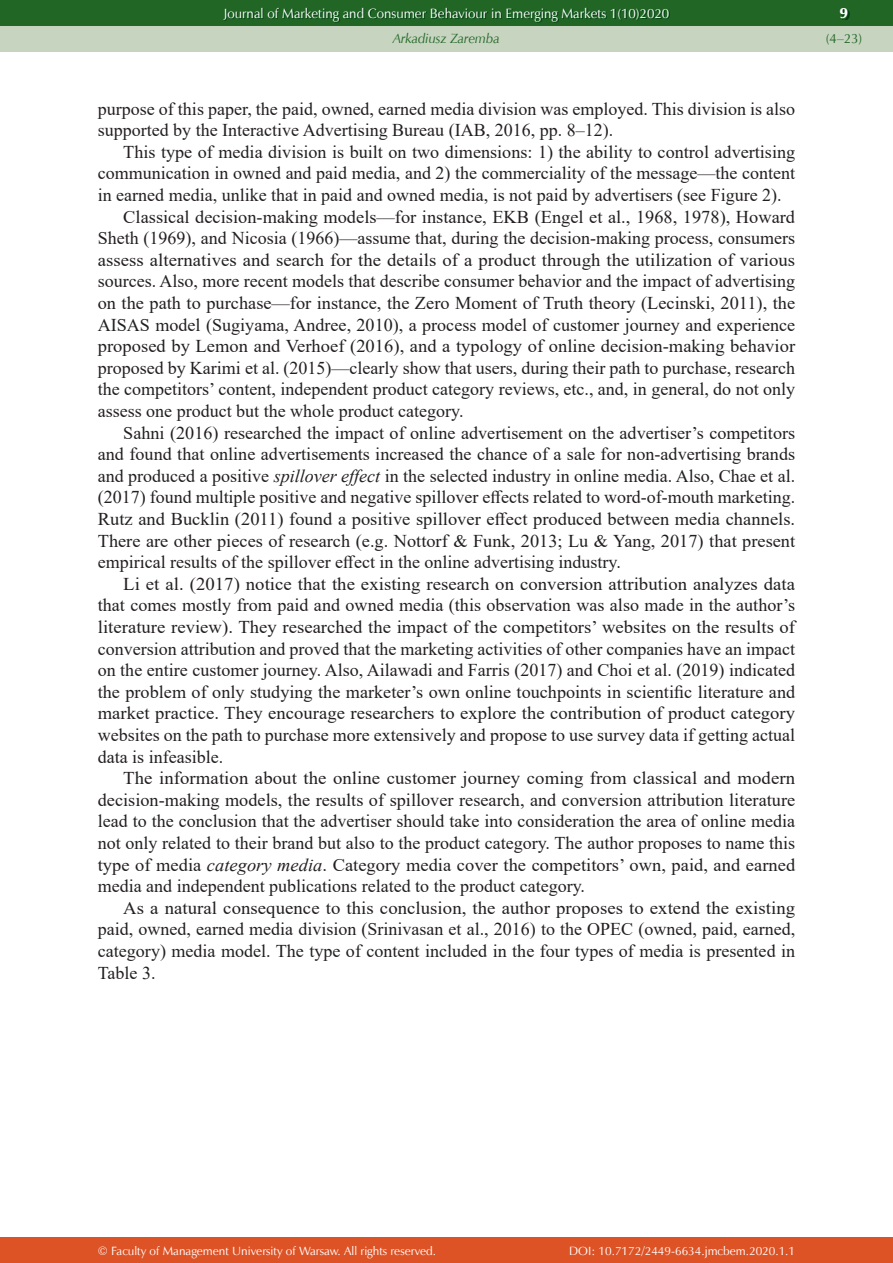
<style>
.page{position:relative;width:893px;height:1263px;background:#fff}
.page>*{position:absolute;margin:0;border:0;box-sizing:border-box;transform-origin:0 0}
.t1{font:18px/21.6px "Times New Roman";color:#231f20}
.t2{font:18px "Times New Roman";color:#231f20;scale:1.04 1}
.t3{font:15px "Zapf Humnst Ult EU";color:#fff}
.t4{font:13.5px "Zapf Humnst EU";color:#fff}
.t5{font:italic 13.5px "Zapf Humnst EU";color:#226625}
.t6{font:13.5px "Zapf Humnst EU";color:#226625}
.t7{font:12px "Zapf Humnst EU";color:#fff}
.s1{font-style:italic}
</style>
<div class="page">
<div style="left:0;top:0;width:893px;height:51px;background:#c6d4c0"></div>
<div style="left:0;top:1237px;width:893px;height:26px;background:#dd5326"></div>
<div style="left:0;top:0;width:893px;height:26px;background:#226625"></div>
<img style="left:224px;top:9px;width:445px;height:14px">
<svg style="left:841px;top:10px;width:8px;height:10px"></svg>
<p class="t4" style="left:224px;top:5px;width:447px">Journal of Marketing and Consumer Behaviour in Emerging Markets 1(10)2020</p>
<p class="t5" style="left:393px;top:30px;width:108px">Arkadiusz Zaremba</p>
<p class="t1" style="left:98px;top:98px;width:699px">purpose of this paper, the paid, owned, earned media division was employed. This division is also supported by the Interactive Advertising Bureau (IAB, 2016, pp. 8–12).</p>
<p class="t1" style="left:123px;top:141px;width:673px">This type of media division is built on two dimensions: 1) the ability to control advertising</p>
<p class="t1" style="left:98px;top:162px;width:699px">communication in owned and paid media, and 2) the commerciality of the message—the content</p>
<p class="t1" style="left:98px;top:184px;width:685px">in earned media, unlike that in paid and owned media, is not paid by advertisers (see Figure 2).</p>
<p class="t1" style="left:123px;top:206px;width:673px">Classical decision-making models—for instance, EKB (Engel et al., 1968, 1978), Howard</p>
<p class="t1" style="left:98px;top:227px;width:699px">Sheth (1969), and Nicosia (1966)—assume that, during the decision-making process, consumers</p>
<p class="t2" style="left:98px;top:250px;width:672px">assess alternatives and search for the details of a product through the utilization of various</p>
<p class="t1" style="left:98px;top:270px;width:699px">sources. Also, more recent models that describe consumer behavior and the impact of advertising</p>
<p class="t1" style="left:98px;top:292px;width:699px">on the path to purchase—for instance, the Zero Moment of Truth theory (Lecinski, 2011), the</p>
<p class="t1" style="left:98px;top:314px;width:699px">AISAS model (Sugiyama, And ree, 2010), a process model of customer journey and experience</p>
<p class="t1" style="left:98px;top:335px;width:699px">proposed by Lemon and Verhoef (2016), and a typology of online decision-making behavior</p>
<p class="t1" style="left:98px;top:357px;width:699px">proposed by Karimi et al. (2015)—clearly show that users, during their path to purchase, research</p>
<p class="t1" style="left:98px;top:378px;width:699px">the competitors’ content, independent product category reviews, etc., and, in general, do not only</p>
<p class="t1" style="left:98px;top:400px;width:367px">assess one product but the whole product category.</p>
<p class="t1" style="left:123px;top:422px;width:673px">Sahni (2016) researched the impact of online advertisement on the advertiser’s competitors</p>
<p class="t1" style="left:98px;top:443px;width:699px">and found that online advertisements increased the chance of a sale for non-advertising brands</p>
<p class="t1" style="left:98px;top:465px;width:699px">and produced a positive <span class="s1">spillover effect</span> in the selected industry in online media. Also, Chae et al.</p>
<p class="t1" style="left:98px;top:486px;width:699px">(2017) found multiple positive and negative spillover effects related to word-of-mouth marketing.</p>
<p class="t1" style="left:98px;top:508px;width:699px">Rutz and Bucklin (2011) found a positive spillover effect produced between media channels.</p>
<p class="t1" style="left:98px;top:530px;width:699px">There are other pieces of research (e.g. Nottorf &amp; Funk, 2013; Lu &amp; Yang, 2017) that present</p>
<p class="t1" style="left:98px;top:551px;width:525px">empirical results of the spillover effect in the online advertising industry.</p>
<p class="t2" style="left:123px;top:574px;width:647px">Li et al. (2017) notice that the existing research on conversion attribution analyzes data</p>
<p class="t1" style="left:98px;top:594px;width:699px">that comes mostly from paid and owned media (this observation was also made in the author’s</p>
<p class="t2" style="left:98px;top:617px;width:672px">literature review). They researched the impact of the competitors’ websites on the results of</p>
<p class="t1" style="left:98px;top:638px;width:699px">conversion attribution and proved that the marketing activities of other companies have an impact</p>
<p class="t1" style="left:98px;top:659px;width:699px">on the entire customer journey. Also, Ailawadi and Farris (2017) and Choi et al. (2019) indicated</p>
<p class="t1" style="left:98px;top:681px;width:699px">the problem of only studying the marketer’s own online touchpoints in scientific literature and</p>
<p class="t1" style="left:98px;top:702px;width:699px">market practice. They encourage researchers to explore the contribution of product category</p>
<p class="t1" style="left:98px;top:724px;width:699px">websites on the path to purchase more extensively and propose to use survey data if getting actual</p>
<p class="t1" style="left:98px;top:746px;width:127px">data is infeasible.</p>
<p class="t2" style="left:123px;top:768px;width:647px">The information about the online customer journey coming from classical and modern</p>
<p class="t1" style="left:98px;top:789px;width:699px">decision-making models, the results of spillover research, and conversion attribution literature</p>
<p class="t1" style="left:98px;top:810px;width:699px">lead to the conclusion that the advertiser should take into consideration the area of online media</p>
<p class="t1" style="left:98px;top:832px;width:699px">not only related to their brand but also to the product category. The author proposes to name this</p>
<p class="t1" style="left:98px;top:854px;width:699px">type of media <span class="s1">category media</span>. Category media cover the competitors’ own, paid, and earned</p>
<p class="t1" style="left:98px;top:875px;width:489px">media and independent publications related to the product category.</p>
<p class="t2" style="left:123px;top:898px;width:647px">As a natural consequence to this conclusion, the author proposes to extend the existing</p>
<p class="t1" style="left:98px;top:918px;width:699px">paid, owned, earned media division (Srinivasan et al., 2016) to the OPEC (owned, paid, earned,</p>
<p class="t1" style="left:98px;top:940px;width:699px">category) media model. The type of content included in the four types of media is presented in</p>
<p class="t1" style="left:98px;top:962px;width:59px">Table 3.</p>
<p class="t3" style="left:840px;top:4px;width:10px">9</p>
<p class="t6" style="left:826px;top:30px;width:38px">(4–23)</p>
<p class="t7" style="left:98px;top:1243px;width:340px">© Faculty of Management University of Warsaw. All rights reserved.</p>
<p class="t7" style="left:569px;top:1243px;width:227px">DOI: 10.7172/2449-6634.jmcbem.2020.1.1</p>
</div>
